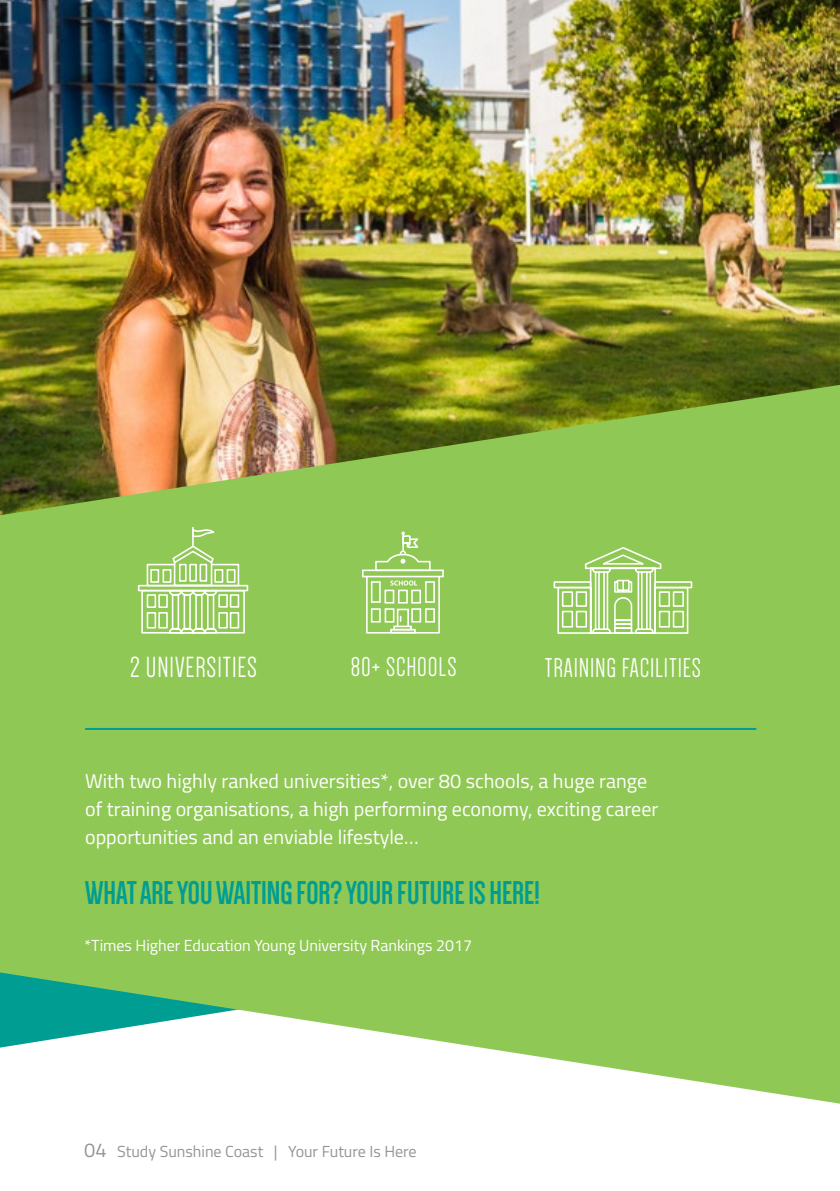
<style>
.page{position:relative;width:840px;height:1191px;background:#fff}
.page>*{position:absolute;margin:0;border:0;box-sizing:border-box;transform-origin:0 0}
.t1{font:700 34px "Dense";color:#009d93}
.t2{font:30px "Dense";letter-spacing:.03em;color:#fff}
.t3{font:28px "Dense";letter-spacing:.03em;color:#fff}
.t4{font:20px/28px "Titillium";color:#fff}
.t5{font:16px "Titillium";color:#fff}
.t6{font:16px "Titillium";color:#939598}
.s1{font-size:20px}
</style>
<div class="page">
<svg style="left:0;top:515px;width:839px;height:588px;background:#98cc67"></svg>
<hr style="left:85px;top:728px;width:670px;height:2px;background:#009d93">
<div style="left:366px;top:576px;width:73px;height:57px;border:2px solid #fff"></div>
<div style="left:362px;top:569px;width:81px;height:8px;border:2px solid #fff"></div>
<div style="left:390px;top:629px;width:25px;height:4px;border:2px solid #fff"></div>
<div style="left:393px;top:625px;width:18px;height:5px;border:2px solid #fff"></div>
<svg style="left:370px;top:580px;width:65px;height:48px;background:#add682"></svg>
<svg style="left:374px;top:531px;width:57px;height:41px;background:#a1d071"></svg>
<div style="left:138px;top:585px;width:110px;height:6px;border:2px solid #fff"></div>
<svg style="left:140px;top:527px;width:105px;height:107px;background:#abd580"></svg>
<svg style="left:552px;top:546px;width:140px;height:88px;background:#acd580"></svg>
<img style="left:0;top:0;width:839px;height:515px">
<h2 class="t2" style="left:130px;top:652px;width:128px">2 UNIVERSITIES</h2>
<h3 class="t3" style="left:350px;top:653px;width:107px">80+ SCHOOLS</h3>
<h3 class="t3" style="left:544px;top:653px;width:158px">TRAINING FACILITIES</h3>
<p class="t4" style="left:85px;top:766px;width:574px">With two highly ranked universities*, over 80 schools, a huge range of training organisations, a high performing economy, exciting career opportunities and an enviable lifestyle…</p>
<h1 class="t1" style="left:85px;top:876px;width:456px">WHAT ARE YOU WAITING FOR? YOUR FUTURE IS HERE!</h1>
<p class="t5" style="left:84px;top:933px;width:389px">*Times Higher Education Young University Rankings 2017</p>
<p class="t6" style="left:84px;top:1139px;width:334px"><span class="s1">04</span> Study Sunshine Coast | Your Future Is Here</p>
</div>
